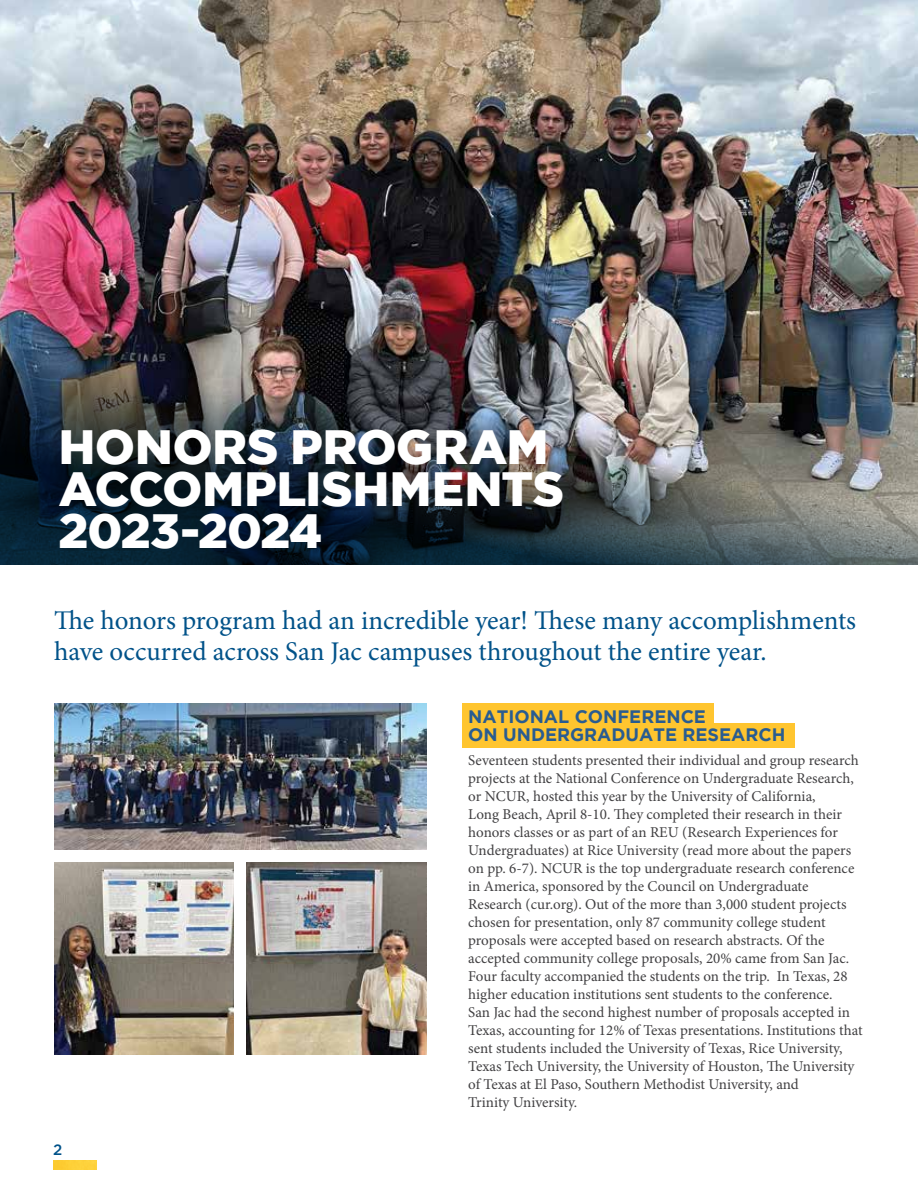
<style>
.page{position:relative;width:918px;height:1188px;background:#fff}
.page>*{position:absolute;margin:0;border:0;box-sizing:border-box;transform-origin:0 0}
.t1{font:900 48px/42px "Gotham";letter-spacing:-.005em;color:#fff}
.t2{font:27px/31.5px "Minion Pro";letter-spacing:-.005em;color:#005289}
.t3{font:700 18px/18px "Gotham";color:#295c91}
.t4{font:15px/18px "Minion Pro";color:#414042}
.t5{font:500 15px "Gotham";color:#005289}
</style>
<div class="page">
<img style="left:53px;top:1160px;width:43px;height:10px">
<div style="left:462px;top:723px;width:332px;height:24px;background:#ffc52f"></div>
<div style="left:462px;top:704px;width:252px;height:24px;background:#ffc52f"></div>
<img style="left:0;top:0;width:918px;height:346px">
<img style="left:0;top:346px;width:918px;height:218px">
<img style="left:917px;top:433px;width:1px;height:132px">
<img style="left:54px;top:704px;width:372px;height:146px">
<img style="left:54px;top:862px;width:180px;height:192px">
<img style="left:246px;top:862px;width:180px;height:192px">
<h1 class="t1" style="left:58px;top:425px;width:507px">HONORS PROGRAM<br>ACCOMPLISHMENTS<br>2023-2024</h1>
<h2 class="t2" style="left:54px;top:604px;width:804px">The honors program had an incredible year! These many accomplishments have occurred across San Jac campuses throughout the entire year.</h2>
<p class="t5" style="left:53px;top:1139px;width:11px">2</p>
<p class="t3" style="left:468px;top:707px;width:319px">NATIONAL CONFERENCE<br>ON UNDERGRADUATE RESEARCH</p>
<p class="t4" style="left:468px;top:752px;width:396px">Seventeen students presented their individual and group research projects at the National Conference on Undergraduate Research, or NCUR, hosted this year by the University of California,<br>Long Beach, April 8-10. They completed their research in their honors classes or as part of an REU (Research Experiences for Undergraduates) at Rice University (read more about the papers on pp. 6-7). NCUR is the top undergraduate research conference in America, sponsored by the Council on Undergraduate Research (cur.org). Out of the more than 3,000 student projects chosen for presentation, only 87 community college student proposals were accepted based on research abstracts. Of the accepted community college proposals, 20% came from San Jac.<br>Four faculty accompanied the students on the trip. In Texas, 28 higher education institutions sent students to the conference.<br>San Jac had the second highest number of proposals accepted in Texas, accounting for 12% of Texas presentations. Institutions that sent students included the University of Texas, Rice University, Texas Tech University, the University of Houston, The University of Texas at El Paso, Southern Methodist University, and<br>Trinity University.</p>
</div>
